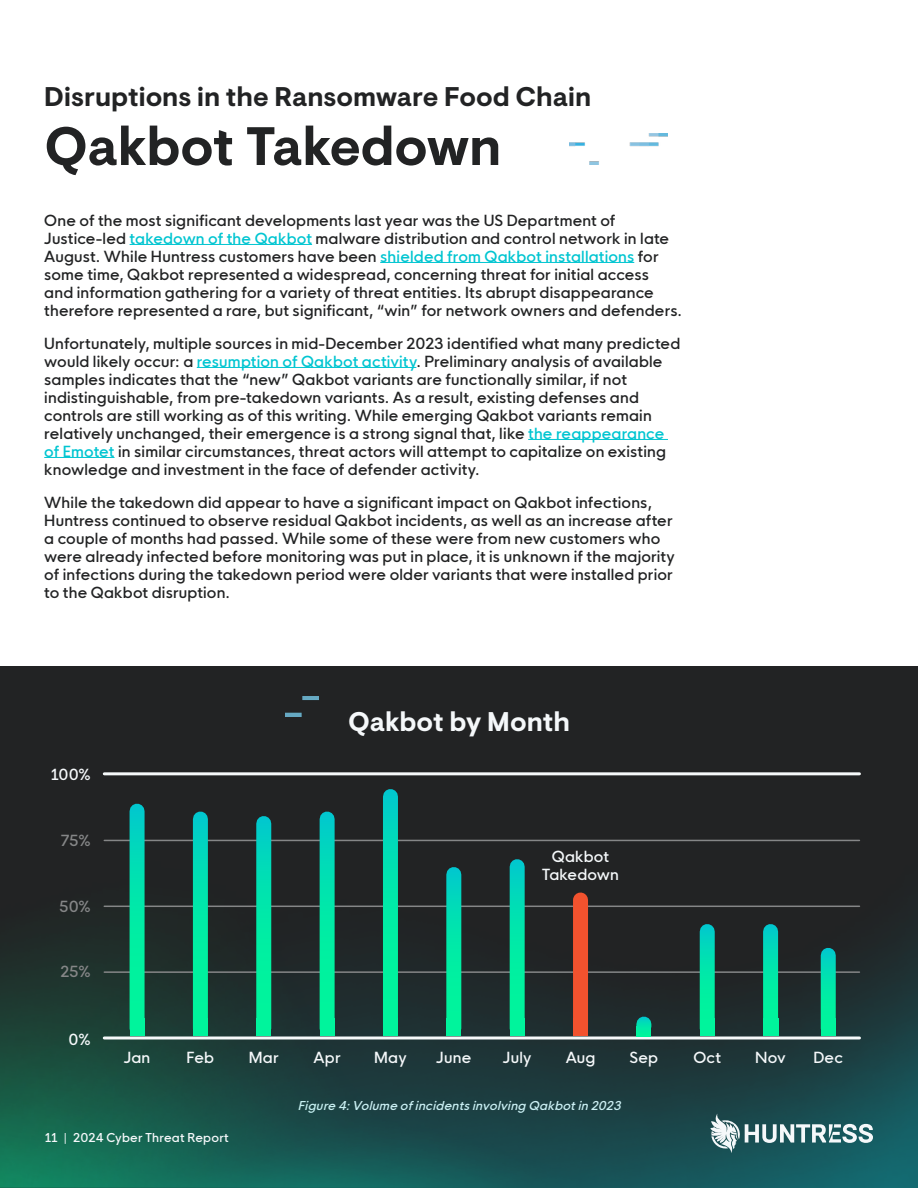
<style>
.page{position:relative;width:918px;height:1188px;background:#fff}
.page>*{position:absolute;margin:0;border:0;box-sizing:border-box;transform-origin:0 0}
.t1{font:700 54px "Visuelt";letter-spacing:-.01em;color:#222324}
.t2{font:700 27px "Visuelt";color:#222324}
.t3{font:700 27px "Visuelt";letter-spacing:-.005em;color:#f5f8fa}
.t4{font:500 15px/18px "HK Nova";letter-spacing:.01em;color:#222324}
.t5{font:500 15px/18px "HK Nova";letter-spacing:.01em;color:#f5f8fa;text-align:center}
.t6{font:500 15px "HK Nova";color:#858687}
.t7{font:italic 500 12px "HK Nova";color:#f5f8fa}
.t8{font:500 12px "HK Nova";letter-spacing:.015em;color:#f5f8fa}
.s1{color:#01c5d1}
</style>
<div class="page">
<img style="left:570px;top:133px;width:97px;height:32px">
<img style="left:0;top:666px;width:918px;height:522px">
<svg style="left:710px;top:1114px;width:163px;height:39px"></svg>
<svg style="left:104px;top:1036px;width:756px;height:4px"></svg>
<hr style="left:104px;top:906px;width:756px;height:1px;background:#858687">
<hr style="left:104px;top:840px;width:755px;height:1px;background:#858687">
<hr style="left:104px;top:971px;width:755px;height:2px;background:#858687">
<hr style="left:104px;top:772px;width:755px;height:3px;background:#f6f9fa">
<hr style="left:130px;top:244px;width:182px;height:1px;background:#01c5d1">
<hr style="left:380px;top:262px;width:254px;height:1px;background:#01c5d1">
<hr style="left:197px;top:367px;width:219px;height:1px;background:#01c5d1">
<hr style="left:528px;top:439px;width:140px;height:1px;background:#01c5d1">
<hr style="left:44px;top:457px;width:71px;height:1px;background:#01c5d1">
<div style="left:193px;top:1018px;width:15px;height:18px;background:#00f49c"></div>
<svg style="left:193px;top:819px;width:15px;height:199px;background:#00e5aa"></svg>
<div style="left:256px;top:1018px;width:15px;height:18px;background:#00f49c"></div>
<svg style="left:256px;top:824px;width:15px;height:194px;background:#00e2a9"></svg>
<div style="left:320px;top:1018px;width:15px;height:18px;background:#00f49c"></div>
<svg style="left:320px;top:819px;width:15px;height:199px;background:#01e1a8"></svg>
<div style="left:130px;top:1018px;width:15px;height:18px;background:#00f49c"></div>
<svg style="left:130px;top:811px;width:15px;height:207px;background:#01e0a7"></svg>
<div style="left:383px;top:1018px;width:15px;height:18px;background:#00f49c"></div>
<svg style="left:383px;top:797px;width:15px;height:221px;background:#00e5ab"></svg>
<div style="left:446px;top:1018px;width:15px;height:18px;background:#00f49c"></div>
<svg style="left:446px;top:875px;width:15px;height:143px;background:#00e2a8"></svg>
<div style="left:510px;top:1018px;width:15px;height:18px;background:#00f49c"></div>
<svg style="left:510px;top:867px;width:15px;height:151px;background:#00e2a8"></svg>
<div style="left:573px;top:1018px;width:15px;height:18px;background:#f2522e"></div>
<div style="left:573px;top:900px;width:15px;height:129px;background:#f2522e"></div>
<div style="left:763px;top:1018px;width:15px;height:18px;background:#00f49c"></div>
<svg style="left:763px;top:932px;width:15px;height:86px"></svg>
<div style="left:821px;top:1018px;width:15px;height:18px;background:#00f49c"></div>
<svg style="left:821px;top:955px;width:15px;height:63px"></svg>
<div style="left:700px;top:1018px;width:15px;height:18px;background:#00f49c"></div>
<svg style="left:700px;top:932px;width:15px;height:86px"></svg>
<div style="left:636px;top:1026px;width:15px;height:10px;background:#00f49c"></div>
<hr style="left:636px;top:1024px;width:15px;height:3px;background:#fff">
<h2 class="t2" style="left:44px;top:81px;width:549px">Disruptions in the Ransomware Food Chain</h2>
<h1 class="t1" style="left:44px;top:114px;width:459px">Qakbot Takedown</h1>
<p class="t4" style="left:44px;top:210px;width:639px">One of the most significant developments last year was the US Department of Justice-led <span class="s1">takedown of the Qakbot</span> malware distribution and control network in late August. While Huntress customers have been <span class="s1">shielded from Qakbot installations</span> for some time, Qakbot represented a widespread, concerning threat for initial access<br>and information gathering for a variety of threat entities. Its abrupt disappearance therefore represented a rare, but significant, “win” for network owners and defenders.</p>
<p class="t4" style="left:44px;top:333px;width:638px">Unfortunately, multiple sources in mid-December 2023 identified what many predicted would likely occur: a <span class="s1">resumption of Qakbot activity</span>. Preliminary analysis of available samples indicates that the “new” Qakbot variants are functionally similar, if not indistinguishable, from pre-takedown variants. As a result, existing defenses and controls are still working as of this writing. While emerging Qakbot variants remain relatively unchanged, their emergence is a strong signal that, like <span class="s1">the reappearance of Emotet</span> in similar circumstances, threat actors will attempt to capitalize on existing knowledge and investment in the face of defender activity.</p>
<p class="t4" style="left:44px;top:492px;width:632px">While the takedown did appear to have a significant impact on Qakbot infections, Huntress continued to observe residual Qakbot incidents, as well as an increase after a couple of months had passed. While some of these were from new customers who were already infected before monitoring was put in place, it is unknown if the majority of infections during the takedown period were older variants that were installed prior to the Qakbot disruption.</p>
<p class="t5" style="left:51px;top:764px;width:41px">100%</p>
<p class="t6" style="left:61px;top:828px;width:31px">75%</p>
<p class="t6" style="left:59px;top:893px;width:33px">50%</p>
<p class="t6" style="left:60px;top:959px;width:32px">25%</p>
<p class="t5" style="left:69px;top:1028px;width:24px">0%</p>
<h2 class="t3" style="left:348px;top:706px;width:223px">Qakbot by Month</h2>
<p class="t5" style="left:542px;top:846px;width:78px">Qakbot<br>Takedown</p>
<p class="t5" style="left:124px;top:1046px;width:28px">Jan</p>
<p class="t5" style="left:187px;top:1046px;width:29px">Feb</p>
<p class="t5" style="left:249px;top:1046px;width:31px">Mar</p>
<p class="t5" style="left:314px;top:1046px;width:29px">Apr</p>
<p class="t5" style="left:374px;top:1046px;width:34px">May</p>
<p class="t5" style="left:436px;top:1046px;width:37px">June</p>
<p class="t5" style="left:503px;top:1046px;width:30px">July</p>
<p class="t5" style="left:566px;top:1046px;width:31px">Aug</p>
<p class="t5" style="left:630px;top:1046px;width:30px">Sep</p>
<p class="t5" style="left:693px;top:1046px;width:29px">Oct</p>
<p class="t5" style="left:755px;top:1046px;width:32px">Nov</p>
<p class="t5" style="left:814px;top:1046px;width:31px">Dec</p>
<p class="t7" style="left:298px;top:1095px;width:329px">Figure 4:Volume ofincidentsinvolving Qakbotin2023</p>
<p class="t8" style="left:45px;top:1127px;width:185px">11 | 2024 Cyber Threat Report</p>
</div>
